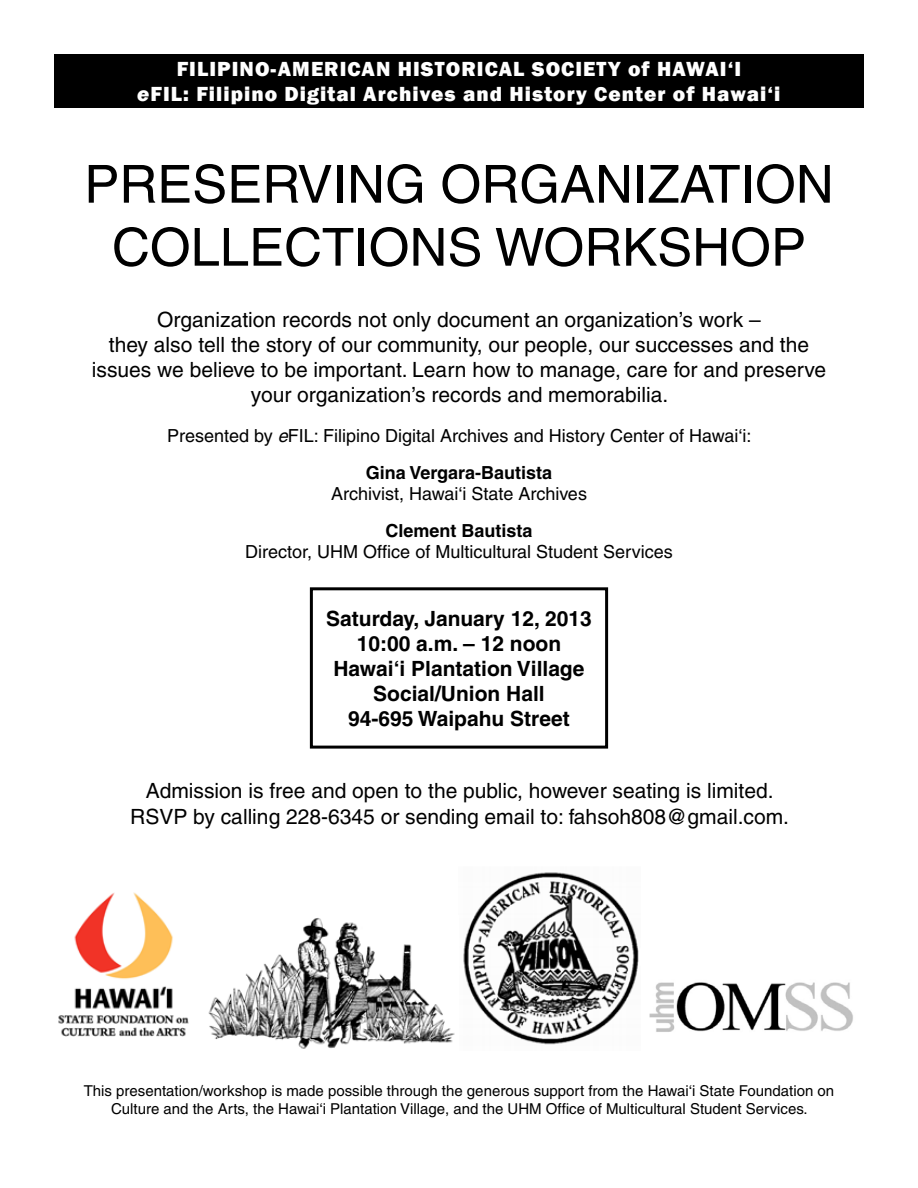
<style>
.page{position:relative;width:918px;height:1188px;background:#fff}
.page>*{position:absolute;margin:0;border:0;box-sizing:border-box;transform-origin:0 0}
.t1{font:52.5px/63px "Hawn Helv";color:#000;text-align:center}
.t2{font:21px/25.2px "Hawn Helv";color:#000;text-align:center}
.t3{font:700 21px/25.2px "Hawn Helv";color:#000;text-align:center}
.t4{font:800 21px/25.2px "Franklin Gothic";letter-spacing:.05em;color:#fff;text-align:center}
.t5{font:18px/36.6px "Hawn Helv";color:#000;text-align:center}
.t6{font:700 18px "Hawn Helv";color:#000}
.t7{font:15px/18px "Hawn Helv";color:#000;text-align:center}
.s1{font-style:italic}
.s2{font-weight:700}
</style>
<div class="page">
<div style="left:54px;top:54px;width:810px;height:54px;background:#000"></div>
<div style="left:310px;top:587px;width:298px;height:162px;border:3px solid #000"></div>
<img style="left:649px;top:982px;width:204px;height:50px">
<img style="left:463px;top:872px;width:176px;height:173px">
<img style="left:58px;top:892px;width:131px;height:145px">
<img style="left:208px;top:918px;width:247px;height:131px">
<p class="t4" style="left:137px;top:56px;width:645px">FILIPINO-AMERICAN HISTORICAL SOCIETY of HAWAI‘I<br><span class="s1">e</span>FIL: Filipino Digital Archives and History Center of Hawai‘i</p>
<h1 class="t1" style="left:84px;top:153px;width:751px">PRESERVING ORGANIZATION<br>COLLECTIONS WORKSHOP</h1>
<p class="t2" style="left:92px;top:307px;width:736px">Organization records not only document an organization’s work –<br>they also tell the story of our community, our people, our successes and the issues we believe to be important. Learn how to manage, care for and preserve your organization’s records and memorabilia.</p>
<p class="t5" style="left:167px;top:417px;width:586px">Presented by <span class="s1">e</span>FIL: Filipino Digital Archives and History Center of Hawai‘i:<br><span class="s2">Gina Vergara-Bautista</span></p>
<p class="t5" style="left:331px;top:476px;width:257px">Archivist, Hawaiÿi State Archives</p>
<p class="t6" style="left:385px;top:520px;width:149px">Clement Bautista</p>
<p class="t5" style="left:245px;top:534px;width:429px">Director, UHM Office of Multicultural Student Services</p>
<p class="t3" style="left:326px;top:605px;width:267px">Saturday, January 12, 2013<br>10:00 a.m. – 12 noon<br>Hawaiÿi Plantation Village<br>Social/Union Hall<br>94-695 Waipahu Street</p>
<p class="t2" style="left:130px;top:778px;width:660px">Admission is free and open to the public, however seating is limited.<br>RSVP by calling 228-6345 or sending email to: fahsoh808@gmail.com.</p>
<p class="t7" style="left:84px;top:1081px;width:752px">This presentation/workshop is made possible through the generous support from the Hawaiÿi State Foundation on<br>Culture and the Arts, the Hawaiÿi Plantation Village, and the UHM Office of Multicultural Student Services.</p>
</div>
